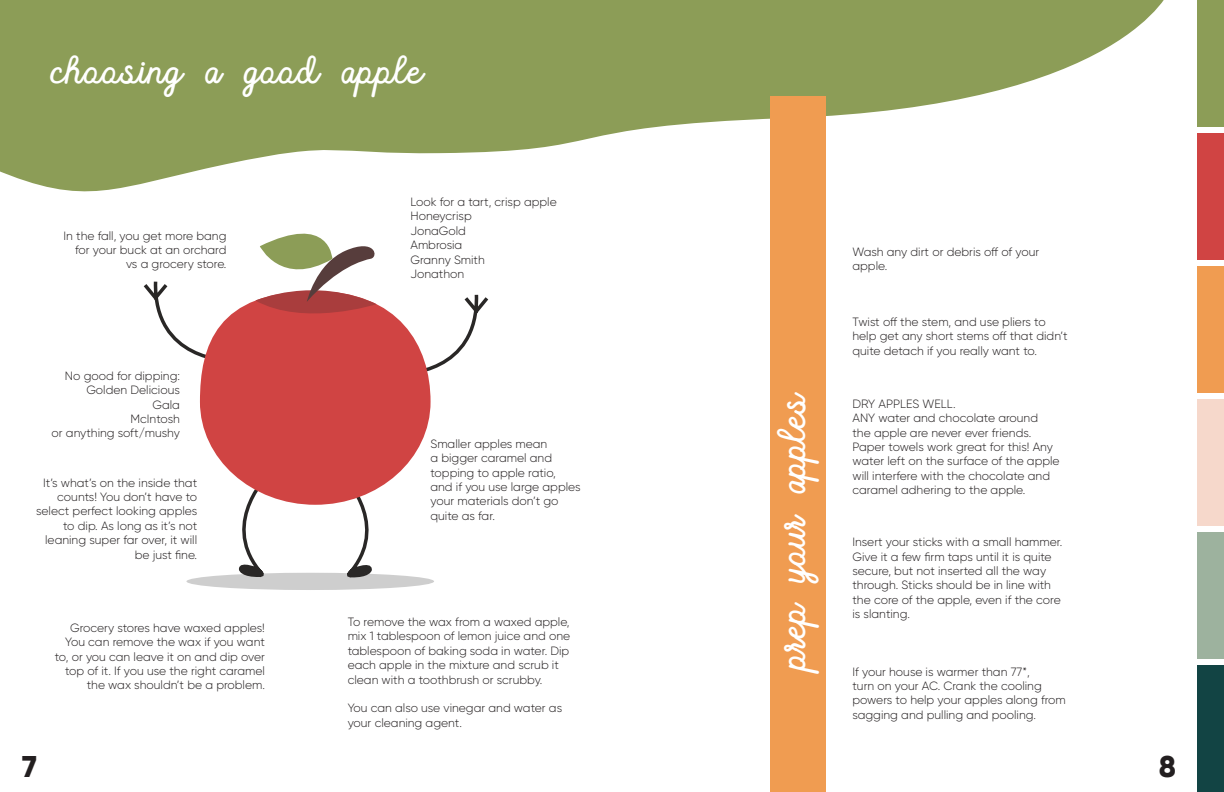
<style>
.page{position:relative;width:1224px;height:792px;background:#fff}
.page>*{position:absolute;margin:0;border:0;box-sizing:border-box;transform-origin:0 0}
.t1{font:48px "Fuster";color:#fff}
.t2{font:800 30px "Gilroy";color:#231f20}
.t3{font:300 12px/14.4px "Gilroy";color:#231f20}
</style>
<div class="page">
<svg style="left:0;top:0;width:1164px;height:192px;fill:#8c9d57"></svg>
<div style="left:186px;top:573px;width:248px;height:17px;background:#cecece;border-radius:50%"></div>
<svg style="left:340px;top:479px;width:51px;height:99px"></svg>
<svg style="left:220px;top:469px;width:53px;height:108px"></svg>
<div style="left:200px;top:291px;width:231px;height:214px;background:#d04443;border-radius:50%"></div>
<svg style="left:143px;top:233px;width:346px;height:144px"></svg>
<div style="left:1197px;top:0;width:27px;height:127px;background:#8c9d57"></div>
<div style="left:1197px;top:133px;width:27px;height:127px;background:#d04443"></div>
<div style="left:1197px;top:266px;width:27px;height:127px;background:#f09c51"></div>
<div style="left:1197px;top:399px;width:27px;height:127px;background:#f6d8cb"></div>
<div style="left:1197px;top:532px;width:27px;height:127px;background:#9db29e"></div>
<div style="left:1197px;top:665px;width:27px;height:127px;background:#124444"></div>
<div style="left:770px;top:96px;width:56px;height:696px;background:#f09c51"></div>
<p class="t1" style="left:51px;top:39px;width:374px">choosing a good apple</p>
<p class="t3" style="left:63px;top:228px;width:165px;text-align:right">In the fall, you get more bang for your buck at an orchard vs a grocery store.</p>
<p class="t3" style="left:65px;top:368px;width:117px">No good for dipping:</p>
<p class="t3" style="left:86px;top:383px;width:95px">Golden Delicious</p>
<p class="t3" style="left:152px;top:397px;width:29px">Gala</p>
<p class="t3" style="left:131px;top:411px;width:51px">McIntosh</p>
<p class="t3" style="left:52px;top:426px;width:130px">or anything soft/mushy</p>
<p class="t3" style="left:36px;top:475px;width:162px;text-align:right">It’s what’s on the inside that counts! You don’t have to select perfect looking apples to dip. As long as it’s not leaning super far over, it will be just fine.</p>
<p class="t3" style="left:55px;top:620px;width:212px;text-align:right">Grocery stores have waxed apples!<br>You can remove the wax if you want to, or you can leave it on and dip over top of it. If you use the right caramel the wax shouldn’t be a problem.</p>
<p class="t3" style="left:410px;top:195px;width:148px">Look for a tart, crisp apple</p>
<p class="t3" style="left:410px;top:209px;width:63px">Honeycrisp</p>
<p class="t3" style="left:410px;top:223px;width:57px">JonaGold</p>
<p class="t3" style="left:410px;top:238px;width:53px">Ambrosia</p>
<p class="t3" style="left:410px;top:252px;width:76px">Granny Smith</p>
<p class="t3" style="left:410px;top:267px;width:55px">Jonathon</p>
<p class="t3" style="left:430px;top:436px;width:152px">Smaller apples mean<br>a bigger caramel and topping to apple ratio, and if you use large apples your materials don’t go quite as far.</p>
<p class="t3" style="left:348px;top:614px;width:224px">To remove the wax from a waxed apple, mix 1 tablespoon of lemon juice and one tablespoon of baking soda in water. Dip each apple in the mixture and scrub it clean with a toothbrush or scrubby.</p>
<p class="t3" style="left:348px;top:701px;width:216px">You can also use vinegar and water as your cleaning agent.</p>
<p class="t1" style="left:761px;top:669px;width:280px;rotate:-90deg">prep your apples</p>
<p class="t3" style="left:852px;top:245px;width:188px">Wash any dirt or debris off of your apple.</p>
<p class="t3" style="left:852px;top:315px;width:217px">Twist off the stem, and use pliers to help get any short stems off that didn’t quite detach if you really want to.</p>
<p class="t3" style="left:852px;top:396px;width:105px">DRY APPLES WELL.</p>
<p class="t3" style="left:852px;top:411px;width:209px">ANY water and chocolate around<br>the apple are never ever friends.<br>Paper towels work great for this! Any water left on the surface of the apple will interfere with the chocolate and caramel adhering to the apple.</p>
<p class="t3" style="left:852px;top:535px;width:211px">Insert your sticks with a small hammer.<br>Give it a few firm taps until it is quite secure, but not inserted all the way through. Sticks should be in line with the core of the apple, even if the core is slanting.</p>
<p class="t3" style="left:852px;top:664px;width:215px">If your house is warmer than 77*,<br>turn on your AC. Crank the cooling powers to help your apples along from sagging and pulling and pooling.</p>
<p class="t2" style="left:22px;top:747px;width:16px">7</p>
<p class="t2" style="left:1159px;top:747px;width:19px">8</p>
</div>
